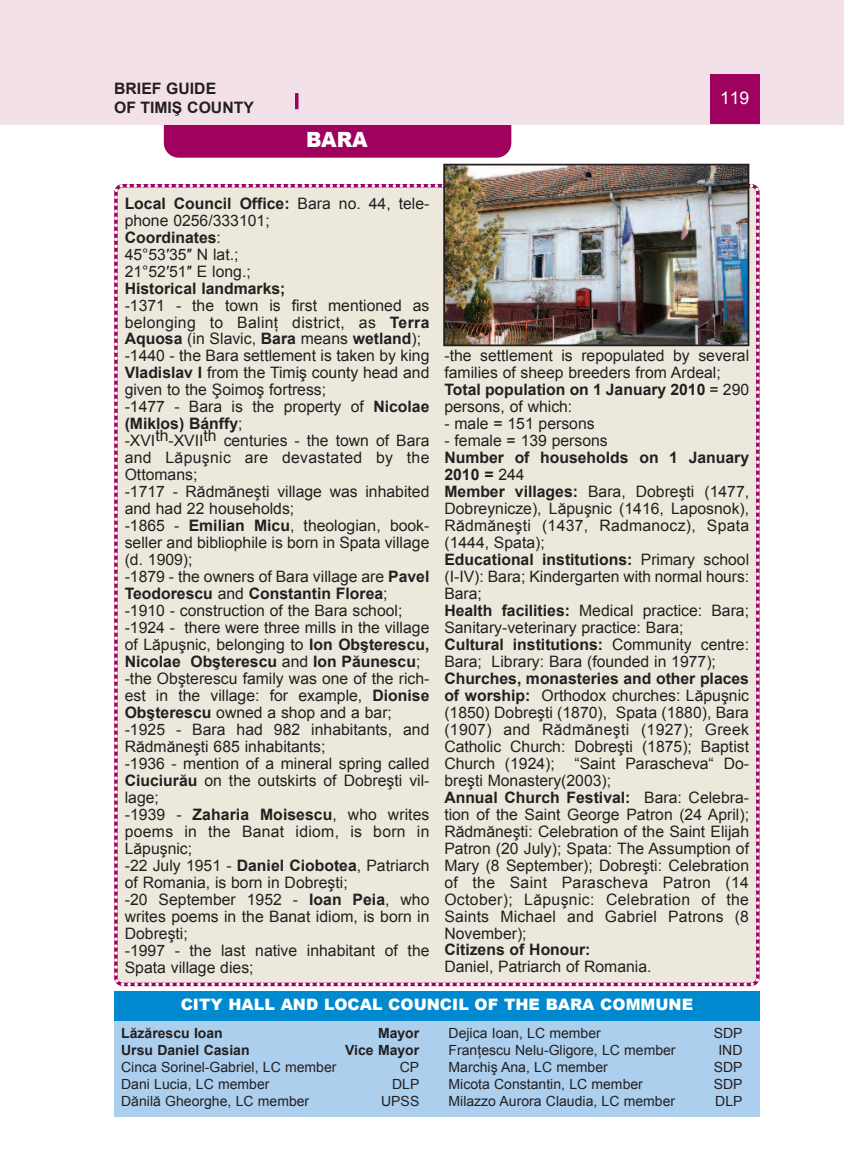
<style>
.page{position:relative;width:844px;height:1166px;background:#fff}
.page>*{position:absolute;margin:0;border:0;box-sizing:border-box;transform-origin:0 0}
.t1{font:900 21px "Arial";color:#fff;scale:.95 1}
.t2{font:17.5px "Arial";color:#fff}
.t3{font:15.75px/17px "Arial";color:#231f20}
.t4{font:700 15.75px/18.9px "Arial";color:#231f20}
.t5{font:900 15.75px "Arial";color:#fff}
.t6{font:14px "Arial";color:#231f20}
.t7{font:700 14px "Arial";color:#231f20}
.s1{font-weight:700}
</style>
<div class="page">
<div style="left:164px;top:94px;width:347px;height:64px;background:#9e015e;border-radius:15px"></div>
<div style="left:0;top:0;width:843px;height:124px;background:#f3e1e9"></div>
<div style="left:709px;top:74px;width:50px;height:50px;background:#9e015e"></div>
<hr style="left:295px;top:93px;width:3px;height:16px;background:#9e015e">
<div style="left:114px;top:181px;width:646px;height:806px;background:#ece9dc"></div>
<svg style="left:121px;top:982px;width:3px;height:4px"></svg>
<img style="left:446px;top:167px;width:300px;height:176px">
<div style="left:443px;top:164px;width:306px;height:182px;border:2px solid #231f20"></div>
<div style="left:114px;top:1021px;width:645px;height:95px;background:#accfed"></div>
<div style="left:114px;top:991px;width:645px;height:29px;background:#0089cf"></div>
<p class="t4" style="left:114px;top:79px;width:141px">BRIEF GUIDE<br>OF TIMIŞ COUNTY</p>
<h1 class="t1" style="left:306px;top:124px;width:66px">BARA</h1>
<p class="t2" style="left:720px;top:88px;width:31px">119</p>
<p class="t3" style="left:125px;top:195px;width:306px"><span class="s1">Local Council Office:</span> Bara no. 44, tele&shy;phone 0256/333101;<br><span class="s1">Coordinates</span>:<br>45°53′35″ N lat.;<br>21°52′51″ E long.;</p>
<p class="t4" style="left:125px;top:279px;width:162px">Historical landmarks;</p>
<p class="t3" style="left:125px;top:297px;width:306px">-1371 - the town is first mentioned as belonging to Balinţ district, as <span class="s1">Terra Aquosa</span> (in Slavic, <span class="s1">Bara</span> means <span class="s1">wetland</span>); -1440 - the Bara settlement is taken by king <span class="s1">Vladislav I</span> from the Timiş county head and given to the Şoimoş fortress;<br>-1477 - Bara is the property of <span class="s1">Nicolae (Miklos) Bánffy</span>;<br>-XVIth-XVIIth centuries - the town of Bara and Lăpuşnic are devastated by the Ottomans;<br>-1717 - Rădmăneşti village was inhabited and had 22 households;<br>-1865 - <span class="s1">Emilian Micu</span>, theologian, book&shy;seller and bibliophile is born in Spata village (d. 1909);<br>-1879 - the owners of Bara village are <span class="s1">Pavel Teodorescu</span> and <span class="s1">Constantin Florea</span>; -1910 - construction of the Bara school; -1924 - there were three mills in the village of Lăpuşnic, belonging to <span class="s1">Ion Obşterescu, Nicolae Obşterescu</span> and <span class="s1">Ion Păunescu</span>; -the Obşterescu family was one of the rich&shy;est in the village: for example, <span class="s1">Dionise Obşterescu</span> owned a shop and a bar; -1925 - Bara had 982 inhabitants, and Rădmăneşti 685 inhabitants;<br>-1936 - mention of a mineral spring called <span class="s1">Ciuciurău</span> on the outskirts of Dobreşti vil&shy;lage;<br>-1939 - <span class="s1">Zaharia Moisescu</span>, who writes poems in the Banat idiom, is born in Lăpuşnic;<br>-22 July 1951 - <span class="s1">Daniel Ciobotea</span>, Patriarch of Romania, is born in Dobreşti;<br>-20 September 1952 - <span class="s1">Ioan Peia</span>, who writes poems in the Banat idiom, is born in Dobreşti;<br>-1997 - the last native inhabitant of the Spata village dies;</p>
<p class="t3" style="left:444px;top:347px;width:306px">-the settlement is repopulated by several families of sheep breeders from Ardeal; <span class="s1">Total population on 1 January 2010</span> = 290 persons, of which:</p>
<p class="t3" style="left:444px;top:415px;width:152px">- male = 151 persons</p>
<p class="t3" style="left:444px;top:432px;width:165px">- female = 139 persons</p>
<p class="t3" style="left:444px;top:449px;width:306px"><span class="s1">Number of households on 1 January 2010 =</span> 244<br><span class="s1">Member villages:</span> Bara, Dobreşti (1477, Dobreynicze), Lăpuşnic (1416, Laposnok), Rădmăneşti (1437, Radmanocz), Spata (1444, Spata);<br><span class="s1">Educational institutions:</span> Primary school (I-IV): Bara; Kindergarten with normal hours:<br>Bara;<br><span class="s1">Health facilities:</span> Medical practice: Bara; Sanitary-veterinary practice: Bara;<br><span class="s1">Cultural institutions:</span> Community centre:<br>Bara; Library: Bara (founded in 1977);</p>
<p class="t3" style="left:444px;top:670px;width:306px"><span class="s1">Churches, monasteries and other places of worship:</span> Orthodox churches: Lăpuşnic (1850) Dobreşti (1870), Spata (1880), Bara (1907) and Rădmăneşti (1927); Greek Catholic Church: Dobreşti (1875); Baptist Church (1924); “Saint Parascheva“ Do&shy;breşti Monastery(2003);<br><span class="s1">Annual Church Festival:</span> Bara: Celebra&shy;tion of the Saint George Patron (24 April); Rădmăneşti: Celebration of the Saint Elijah Patron (20 July); Spata: The Assumption of Mary (8 September); Dobreşti: Celebration of the Saint Parascheva Patron (14<br>October); Lăpuşnic: Celebration of the Saints Michael and Gabriel Patrons (8<br>November);</p>
<p class="t4" style="left:444px;top:940px;width:148px">Citizens of Honour:</p>
<p class="t3" style="left:444px;top:958px;width:209px">Daniel, Patriarch of Romania.</p>
<p class="t5" style="left:181px;top:992px;width:514px">CITY HALL AND LOCAL COUNCIL OF THE BARA COMMUNE</p>
<p class="t7" style="left:121px;top:1025px;width:103px">Lăzărescu Ioan</p>
<p class="t7" style="left:378px;top:1025px;width:43px">Mayor</p>
<p class="t7" style="left:121px;top:1042px;width:130px">Ursu Daniel Casian</p>
<p class="t7" style="left:345px;top:1042px;width:76px">Vice Mayor</p>
<p class="t6" style="left:121px;top:1059px;width:217px">Cinca Sorinel-Gabriel, LC member</p>
<p class="t6" style="left:400px;top:1059px;width:21px">CP</p>
<p class="t6" style="left:121px;top:1076px;width:150px">Dani Lucia, LC member</p>
<p class="t6" style="left:392px;top:1076px;width:29px">DLP</p>
<p class="t6" style="left:121px;top:1094px;width:189px">Dănilă Gheorghe, LC member</p>
<p class="t6" style="left:381px;top:1094px;width:40px">UPSS</p>
<p class="t6" style="left:448px;top:1025px;width:154px">Dejica Ioan, LC member</p>
<p class="t6" style="left:713px;top:1025px;width:30px">SDP</p>
<p class="t6" style="left:448px;top:1042px;width:228px">Franţescu Nelu-Gligore, LC member</p>
<p class="t6" style="left:718px;top:1042px;width:26px">IND</p>
<p class="t6" style="left:448px;top:1059px;width:161px">Marchiş Ana, LC member</p>
<p class="t6" style="left:713px;top:1059px;width:30px">SDP</p>
<p class="t6" style="left:448px;top:1076px;width:196px">Micota Constantin, LC member</p>
<p class="t6" style="left:713px;top:1076px;width:30px">SDP</p>
<p class="t6" style="left:448px;top:1094px;width:228px">Milazzo Aurora Claudia, LC member</p>
<p class="t6" style="left:715px;top:1094px;width:29px">DLP</p>
</div>
